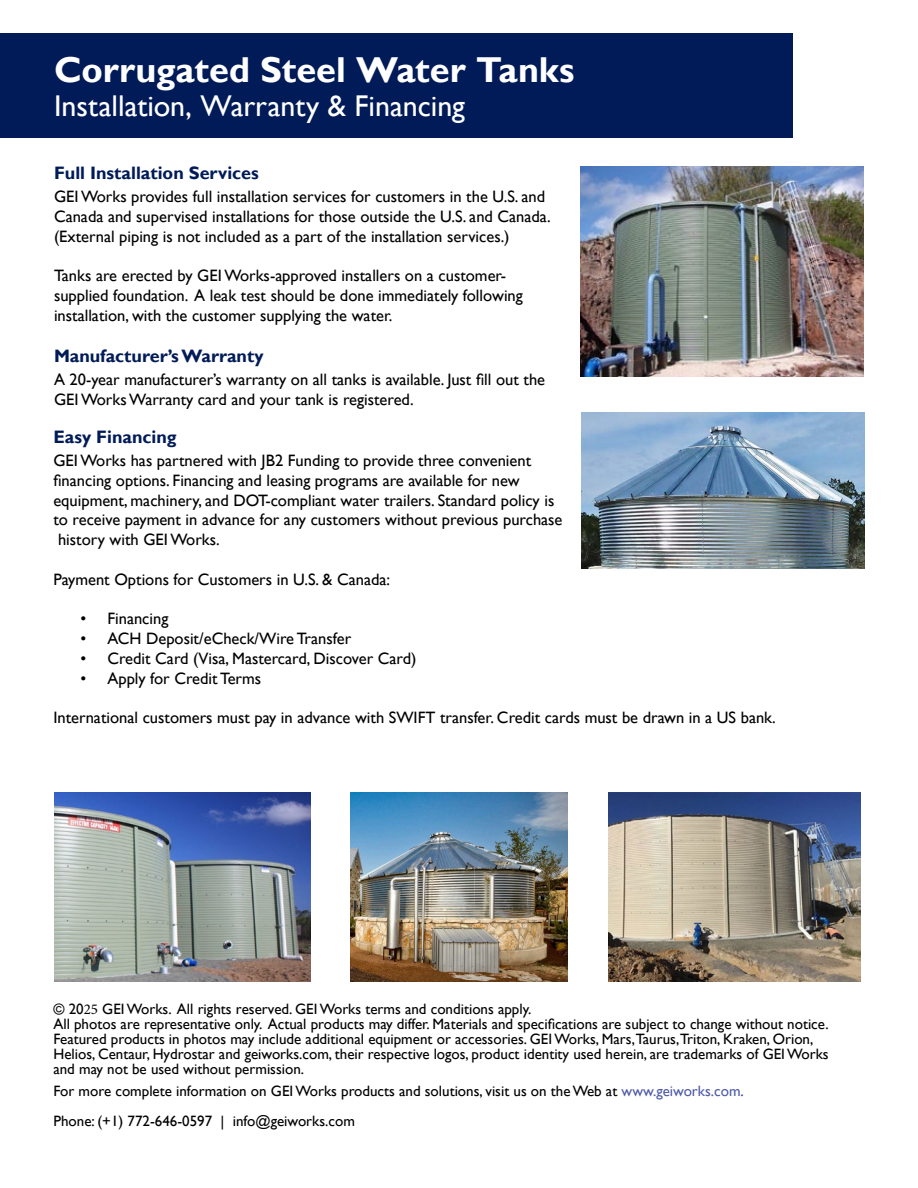
<style>
.page{position:relative;width:918px;height:1188px;background:#fff}
.page>*{position:absolute;margin:0;border:0;box-sizing:border-box;transform-origin:0 0}
.t1{font:700 36px "Gill Sans";color:#fff}
.t2{font:30px "Gill Sans";color:#fff}
.t3{font:700 18px "Gill Sans";color:#011b58}
.t4{font:16.5px/19.8px "Gill Sans";color:#000}
.t5{font:15px/15px "Gill Sans";color:#000}
.s1{font-family:"Minion Pro"}
.s2{color:#4f5ba9}
.s3{color:#2a419a}
</style>
<div class="page">
<img style="left:55px;top:792px;width:255px;height:189px">
<img style="left:351px;top:793px;width:216px;height:189px">
<div style="left:0;top:33px;width:792px;height:105px;background:#011b58"></div>
<img style="left:608px;top:792px;width:252px;height:189px">
<img style="left:581px;top:167px;width:282px;height:210px">
<img style="left:581px;top:413px;width:283px;height:155px">
<p class="t1" style="left:54px;top:48px;width:522px">Corrugated Steel Water Tanks</p>
<p class="t2" style="left:54px;top:88px;width:413px">Installation, Warranty &amp; Financing</p>
<p class="t3" style="left:54px;top:162px;width:206px">Full Installation Services</p>
<p class="t4" style="left:54px;top:187px;width:498px">GEI Works provides full installation services for customers in the U.S. and<br>Canada and supervised installations for those outside the U.S. and Canada. (External piping is not included as a part of the installation services.)</p>
<p class="t4" style="left:54px;top:266px;width:470px">Tanks are erected by GEI Works-approved installers on a customer&shy;supplied foundation. A leak test should be done immediately following installation, with the customer supplying the water.</p>
<p class="t3" style="left:54px;top:345px;width:211px">Manufacturer’s Warranty</p>
<p class="t4" style="left:54px;top:370px;width:493px">A 20-year manufacturer’s warranty on all tanks is available. Just fill out the<br>GEI Works Warranty card and your tank is registered.</p>
<p class="t3" style="left:53px;top:426px;width:125px">Easy Financing</p>
<p class="t4" style="left:53px;top:451px;width:479px">GEI Works has partnered with JB2 Funding to provide three convenient</p>
<p class="t4" style="left:53px;top:471px;width:468px">financing options. Financing and leasing programs are available for new</p>
<p class="t4" style="left:53px;top:490px;width:502px">equipment, machinery, and DOT-compliant water trailers. Standard policy is</p>
<p class="t4" style="left:53px;top:510px;width:511px">to receive payment in advance for any customers without previous purchase</p>
<p class="t4" style="left:58px;top:530px;width:163px">history with GEI Works.</p>
<p class="t4" style="left:53px;top:570px;width:338px">Payment Options for Customers in U.S. &amp; Canada:</p>
<p class="t4" style="left:80px;top:609px;width:90px">• Financing</p>
<p class="t4" style="left:80px;top:629px;width:272px">• ACH Deposit/eCheck/Wire Transfer</p>
<p class="t4" style="left:80px;top:649px;width:338px">• Credit Card (Visa, Mastercard, Discover Card)</p>
<p class="t4" style="left:80px;top:669px;width:182px">• Apply for Credit Terms</p>
<p class="t4" style="left:53px;top:708px;width:724px">International customers must pay in advance with SWIFT transfer. Credit cards must be drawn in a US bank.</p>
<p class="t5" style="left:53px;top:1001px;width:777px">© 20<span class="s1">25</span> GEI Works. All rights reserved. GEI Works terms and conditions apply.<br>All photos are representative only. Actual products may differ. Materials and specifications are subject to change without notice.<br>Featured products in photos may include additional equipment or accessories. GEI Works, Mars, Taurus, Triton, Kraken, Orion, Helios, Centaur, Hydrostar and geiworks.com, their respective logos, product identity used herein, are trademarks of GEI Works and may not be used without permission.</p>
<p class="t5" style="left:53px;top:1076px;width:692px;line-height:30px">For more complete information on GEI Works products and solutions, visit us on the Web at <span class="s2">www.geiworks.com</span><span class="s3">.<br></span>Phone: (+1) 772-646-0597 | info@geiworks.com</p>
</div>
